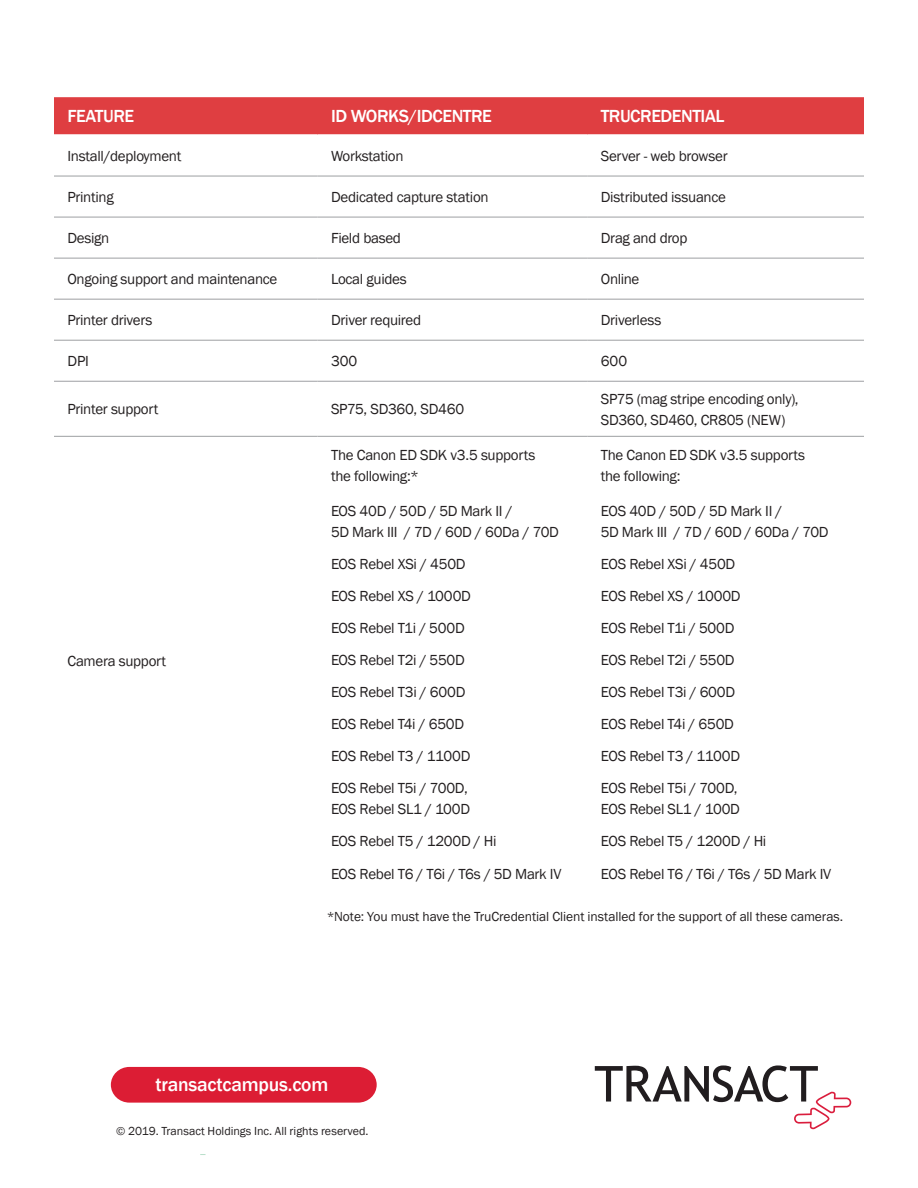
<style>
.page{position:relative;width:918px;height:1188px;background:#fff}
.page>*{position:absolute;margin:0;border:0;box-sizing:border-box;transform-origin:0 0}
.t1{font:500 19.5px "Franklin Gothic";letter-spacing:-.01em;color:#fff}
.t2{font:500 18px "Franklin Gothic";letter-spacing:-.025em;color:#fff}
.t3{font:15px/32.1px "Franklin Gothic";letter-spacing:-.02em;color:#231f20}
.t4{font:13.5px "Franklin Gothic";letter-spacing:-.005em;color:#231f20}
.t5{font:12px "Franklin Gothic";color:#231f20}
</style>
<div class="page">
<div style="left:54px;top:97px;width:810px;height:37px;background:#df3e41"></div>
<hr style="left:54px;top:176px;width:264px;height:1px;background:#9d9fa2">
<hr style="left:318px;top:176px;width:269px;height:1px;background:#9d9fa2">
<hr style="left:587px;top:176px;width:277px;height:1px;background:#9d9fa2">
<hr style="left:54px;top:217px;width:264px;height:1px;background:#9d9fa2">
<hr style="left:318px;top:217px;width:269px;height:1px;background:#9d9fa2">
<hr style="left:587px;top:217px;width:277px;height:1px;background:#9d9fa2">
<hr style="left:54px;top:258px;width:264px;height:1px;background:#9d9fa2">
<hr style="left:318px;top:258px;width:269px;height:1px;background:#9d9fa2">
<hr style="left:587px;top:258px;width:277px;height:1px;background:#9d9fa2">
<hr style="left:54px;top:299px;width:264px;height:1px;background:#9d9fa2">
<hr style="left:318px;top:299px;width:269px;height:1px;background:#9d9fa2">
<hr style="left:587px;top:299px;width:277px;height:1px;background:#9d9fa2">
<hr style="left:54px;top:340px;width:264px;height:1px;background:#9d9fa2">
<hr style="left:318px;top:340px;width:269px;height:1px;background:#9d9fa2">
<hr style="left:587px;top:340px;width:277px;height:1px;background:#9d9fa2">
<hr style="left:54px;top:381px;width:264px;height:1px;background:#9d9fa2">
<hr style="left:318px;top:381px;width:269px;height:1px;background:#9d9fa2">
<hr style="left:587px;top:381px;width:277px;height:1px;background:#9d9fa2">
<hr style="left:54px;top:436px;width:264px;height:1px;background:#9d9fa2">
<hr style="left:318px;top:436px;width:269px;height:1px;background:#9d9fa2">
<hr style="left:587px;top:436px;width:277px;height:1px;background:#9d9fa2">
<div style="left:111px;top:1067px;width:266px;height:36px;background:#dc1d34"></div>
<svg style="left:595px;top:1065px;width:256px;height:64px"></svg>
<p class="t2" style="left:68px;top:105px;width:68px">FEATURE</p>
<p class="t2" style="left:331px;top:105px;width:162px">ID WORKS/IDCENTRE</p>
<p class="t2" style="left:601px;top:105px;width:125px">TRUCREDENTIAL</p>
<p class="t3" style="left:68px;top:140px;width:115px">Install/deployment</p>
<p class="t3" style="left:331px;top:140px;width:74px">Workstation</p>
<p class="t3" style="left:601px;top:140px;width:128px">Server - web browser</p>
<p class="t3" style="left:68px;top:181px;width:48px">Printing</p>
<p class="t3" style="left:331px;top:181px;width:159px">Dedicated capture station</p>
<p class="t3" style="left:601px;top:181px;width:127px">Distributed issuance</p>
<p class="t3" style="left:68px;top:222px;width:43px">Design</p>
<p class="t3" style="left:331px;top:222px;width:71px">Field based</p>
<p class="t3" style="left:601px;top:222px;width:88px">Drag and drop</p>
<p class="t3" style="left:68px;top:263px;width:211px">Ongoing support and maintenance</p>
<p class="t3" style="left:331px;top:263px;width:77px">Local guides</p>
<p class="t3" style="left:601px;top:263px;width:40px">Online</p>
<p class="t3" style="left:68px;top:304px;width:86px">Printer drivers</p>
<p class="t3" style="left:331px;top:304px;width:92px">Driver required</p>
<p class="t3" style="left:601px;top:304px;width:62px">Driverless</p>
<p class="t3" style="left:68px;top:345px;width:23px">DPI</p>
<p class="t3" style="left:331px;top:345px;width:28px">300</p>
<p class="t3" style="left:601px;top:345px;width:28px">600</p>
<p class="t3" style="left:68px;top:393px;width:92px">Printer support</p>
<p class="t3" style="left:331px;top:393px;width:135px">SP75, SD360, SD460</p>
<p class="t3" style="left:601px;top:388px;width:199px;line-height:21px">SP75 (mag stripe encoding only),<br>SD360, SD460, CR805 (NEW)</p>
<p class="t3" style="left:68px;top:645px;width:100px">Camera support</p>
<p class="t3" style="left:331px;top:445px;width:206px;line-height:21px">The Canon ED SDK v3.5 supports the following:*</p>
<p class="t3" style="left:331px;top:501px;width:229px;line-height:21px">EOS 40D / 50D / 5D Mark II /<br>5D Mark III / 7D / 60D / 60Da / 70D</p>
<p class="t3" style="left:331px;top:548px;width:141px">EOS Rebel XSi / 450D<br>EOS Rebel XS / 1000D<br>EOS Rebel T1i / 500D<br>EOS Rebel T2i / 550D<br>EOS Rebel T3i / 600D<br>EOS Rebel T4i / 650D<br>EOS Rebel T3 / 1100D<br>EOS Rebel T5i / 700D,</p>
<p class="t3" style="left:331px;top:794px;width:232px">EOS Rebel SL1 / 100D<br>EOS Rebel T5 / 1200D / Hi<br>EOS Rebel T6 / T6i / T6s / 5D Mark IV</p>
<p class="t3" style="left:601px;top:445px;width:206px;line-height:21px">The Canon ED SDK v3.5 supports the following:</p>
<p class="t3" style="left:601px;top:501px;width:229px;line-height:21px">EOS 40D / 50D / 5D Mark II /<br>5D Mark III / 7D / 60D / 60Da / 70D</p>
<p class="t3" style="left:601px;top:548px;width:141px">EOS Rebel XSi / 450D<br>EOS Rebel XS / 1000D<br>EOS Rebel T1i / 500D<br>EOS Rebel T2i / 550D<br>EOS Rebel T3i / 600D<br>EOS Rebel T4i / 650D<br>EOS Rebel T3 / 1100D<br>EOS Rebel T5i / 700D,</p>
<p class="t3" style="left:601px;top:794px;width:232px">EOS Rebel SL1 / 100D<br>EOS Rebel T5 / 1200D / Hi<br>EOS Rebel T6 / T6i / T6s / 5D Mark IV</p>
<p class="t4" style="left:327px;top:908px;width:518px">*Note: You must have the TruCredential Client installed for the support of all these cameras.</p>
<h1 class="t1" style="left:156px;top:1072px;width:174px">transactcampus.com</h1>
<p class="t5" style="left:116px;top:1124px;width:254px">© 2019. Transact Holdings Inc. All rights reserved.</p>
</div>
